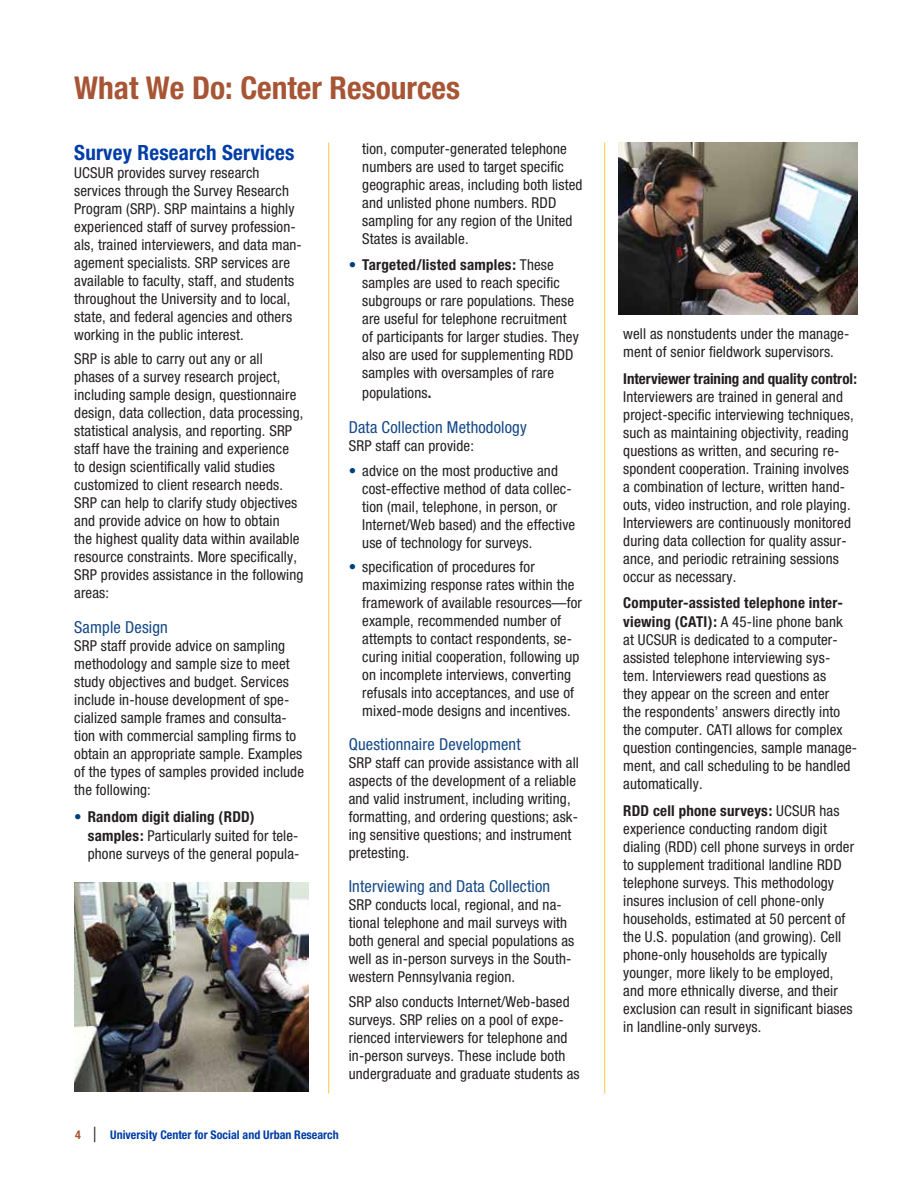
<style>
.page{position:relative;width:918px;height:1188px;background:#fff}
.page>*{position:absolute;margin:0;border:0;box-sizing:border-box;transform-origin:0 0}
.t1{font:700 condensed 31.5px "Helvetica Neue";color:#a75534}
.t2{font:700 condensed 21px "Helvetica Neue";letter-spacing:.01em;color:#003da6}
.t3{font:condensed 16.5px "Helvetica Neue";letter-spacing:.01em;color:#164987}
.t4{font:condensed 15px/18px "Helvetica Neue";letter-spacing:.01em;color:#231f20}
.t5{font:700 condensed 15px/19.5px "Helvetica Neue";letter-spacing:.01em;color:#231f20}
.t6{font:700 condensed 12px "Helvetica Neue";color:#003da6}
.s1{font-weight:400;color:#003e7e}
.s2{font-weight:400}
.s3{color:#003e7e}
.s4{font-weight:700}
.s5{color:#a75534}
.s6{font-weight:300;font-size:21px;color:#231f20}
</style>
<div class="page">
<hr style="left:328px;top:143px;width:1px;height:951px;background:#ffc843">
<hr style="left:604px;top:143px;width:1px;height:951px;background:#ffc843">
<img style="left:618px;top:143px;width:239px;height:171px">
<img style="left:74px;top:882px;width:234px;height:210px">
<h1 class="t1" style="left:74px;top:68px;width:387px">What We Do: Center Resources</h1>
<h2 class="t2" style="left:74px;top:139px;width:222px">Survey Research Services</h2>
<p class="t4" style="left:74px;top:163px;width:229px">UCSUR provides survey research services through the Survey Research Program (SRP). SRP maintains a highly experienced staff of survey profession&shy;als, trained interviewers, and data man&shy;agement specialists. SRP services are available to faculty, staff, and students throughout the University and to local, state, and federal agencies and others working in the public interest.</p>
<p class="t4" style="left:74px;top:350px;width:231px">SRP is able to carry out any or all phases of a survey research project, including sample design, questionnaire design, data collection, data processing, statistical analysis, and reporting. SRP staff have the training and experience<br>to design scientifically valid studies customized to client research needs.<br>SRP can help to clarify study objectives and provide advice on how to obtain<br>the highest quality data within available resource constraints. More specifically, SRP provides assistance in the following areas:</p>
<p class="t3" style="left:74px;top:618px;width:95px">Sample Design</p>
<p class="t4" style="left:74px;top:637px;width:231px">SRP staff provide advice on sampling methodology and sample size to meet study objectives and budget. Services include in-house development of spe&shy;cialized sample frames and consulta&shy;tion with commercial sampling firms to obtain an appropriate sample. Examples of the types of samples provided include the following:</p>
<p class="t5" style="left:88px;top:806px;width:212px;text-indent:-14px"><span class="s1">•</span> Random digit dialing (RDD) samples: <span class="s2">Particularly suited for tele-</span></p>
<p class="t4" style="left:88px;top:845px;width:213px">phone surveys of the general popula-</p>
<p class="t4" style="left:362px;top:139px;width:222px">tion, computer-generated telephone numbers are used to target specific geographic areas, including both listed and unlisted phone numbers. RDD sampling for any region of the United States is available.</p>
<p class="t4" style="left:362px;top:256px;width:218px;text-indent:-14px"><span class="s3">•</span> <span class="s4">Targeted/listed samples:</span> These samples are used to reach specific subgroups or rare populations. These are useful for telephone recruitment of participants for larger studies. They also are used for supplementing RDD samples with oversamples of rare</p>
<p class="t4" style="left:362px;top:383px;width:71px">populations<span class="s4">.</span></p>
<p class="t3" style="left:349px;top:417px;width:180px">Data Collection Methodology</p>
<p class="t4" style="left:349px;top:436px;width:127px">SRP staff can provide:</p>
<p class="t4" style="left:362px;top:461px;width:215px;text-indent:-14px"><span class="s3">•</span> advice on the most productive and cost-effective method of data collec&shy;tion (mail, telephone, in person, or Internet/Web based) and the effective use of technology for surveys.</p>
<p class="t4" style="left:362px;top:558px;width:221px;text-indent:-14px"><span class="s3">•</span> specification of procedures for maximizing response rates within the framework of available resources—for example, recommended number of attempts to contact respondents, se&shy;curing initial cooperation, following up on incomplete interviews, converting refusals into acceptances, and use of mixed-mode designs and incentives.</p>
<p class="t3" style="left:349px;top:735px;width:173px">Questionnaire Development</p>
<p class="t4" style="left:349px;top:754px;width:232px">SRP staff can provide assistance with all aspects of the development of a reliable and valid instrument, including writing, formatting, and ordering questions; ask&shy;ing sensitive questions; and instrument pretesting.</p>
<p class="t3" style="left:349px;top:877px;width:203px">Interviewing and Data Collection</p>
<p class="t4" style="left:349px;top:896px;width:227px">SRP conducts local, regional, and na&shy;tional telephone and mail surveys with both general and special populations as well as in-person surveys in the South&shy;western Pennsylvania region.</p>
<p class="t4" style="left:349px;top:992px;width:232px">SRP also conducts Internet/Web-based surveys. SRP relies on a pool of expe&shy;rienced interviewers for telephone and in-person surveys. These include both undergraduate and graduate students as</p>
<p class="t6" style="left:75px;top:1127px;width:265px"><span class="s5">4</span> <span class="s6">|</span> University Center for Social and Urban Research</p>
<p class="t4" style="left:623px;top:325px;width:228px">well as nonstudents under the manage&shy;ment of senior fieldwork supervisors.</p>
<p class="t5" style="left:623px;top:368px;width:235px">Interviewer training and quality control:</p>
<p class="t4" style="left:623px;top:387px;width:232px">Interviewers are trained in general and project-specific interviewing techniques, such as maintaining objectivity, reading questions as written, and securing re&shy;spondent cooperation. Training involves a combination of lecture, written hand&shy;outs, video instruction, and role playing.<br>Interviewers are continuously monitored during data collection for quality assur&shy;ance, and periodic retraining sessions occur as necessary.</p>
<p class="t5" style="left:623px;top:593px;width:221px">Computer-assisted telephone inter&shy;viewing (CATI): <span class="s2">A 45-line phone bank</span></p>
<p class="t4" style="left:623px;top:631px;width:236px">at UCSUR is dedicated to a computer&shy;assisted telephone interviewing sys&shy;tem. Interviewers read questions as<br>they appear on the screen and enter<br>the respondents’ answers directly into the computer. CATI allows for complex question contingencies, sample manage&shy;ment, and call scheduling to be handled automatically.</p>
<p class="t4" style="left:623px;top:801px;width:232px"><span class="s4">RDD cell phone surveys:</span> UCSUR has experience conducting random digit dialing (RDD) cell phone surveys in order to supplement traditional landline RDD telephone surveys. This methodology insures inclusion of cell phone-only households, estimated at 50 percent of the U.S. population (and growing). Cell phone-only households are typically younger, more likely to be employed, and more ethnically diverse, and their exclusion can result in significant biases in landline-only surveys.</p>
</div>
